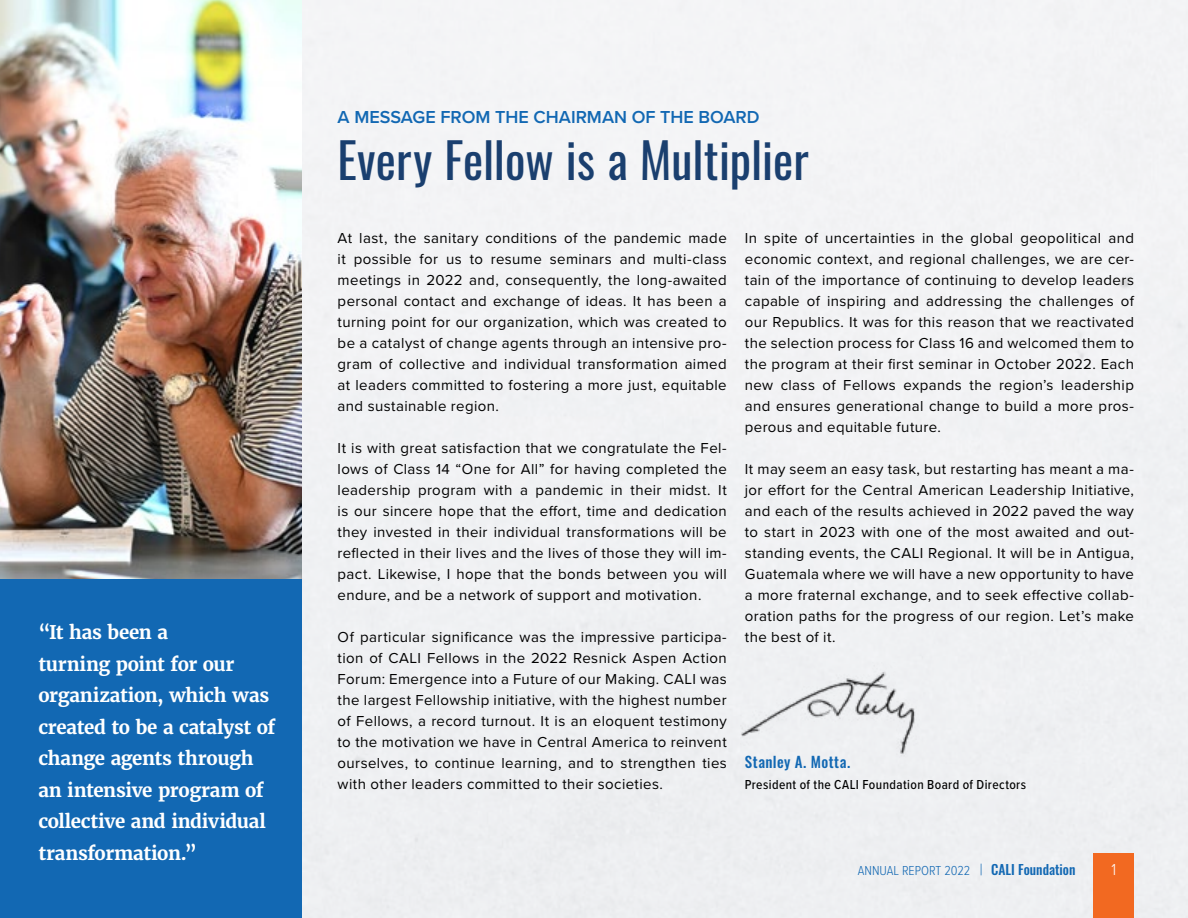
<style>
.page{position:relative;width:1188px;height:918px;background:#fff}
.page>*{position:absolute;margin:0;border:0;box-sizing:border-box;transform-origin:0 0}
.t1{font:48px "Oswald";color:#1a3f6f}
.t2{font:700 18.75px/31.5px "Merriweather";letter-spacing:-.015em;color:#fff}
.t3{font:600 18px "Proxima Nova";color:#1268b3}
.t4{font:300 16.5px "Proxima Nova Cond";color:#fff}
.t5{font:15px/21px "Proxima Nova";letter-spacing:.025em;color:#000;text-align:justify}
.t6{font:500 15px "Oswald";letter-spacing:.03em;color:#1268b3}
.t7{font:500 13.5px "Proxima Nova Cond";letter-spacing:.03em;color:#000}
.t8{font:300 13.5px "Proxima Nova Cond";color:#1268b3}
.s1{font-family:"Proxima Nova Ex Cn";font-size:16.5px}
.s2{font-family:"Oswald";font-weight:500}
</style>
<div class="page">
<div style="left:302px;top:0;width:886px;height:918px;background:#f1f2f4"></div>
<div style="left:0;top:0;width:302px;height:918px;background:#1268b3"></div>
<img style="left:0;top:0;width:302px;height:579px">
<img style="left:728px;top:663px;width:201px;height:97px">
<div style="left:1094px;top:853px;width:40px;height:65px;background:#f26921"></div>
<p class="t2" style="left:38px;top:617px;width:238px">“It has been a<br>turning point for our organization, which was created to be a catalyst of change agents through an intensive program of collective and individual transformation.”</p>
<p class="t3" style="left:338px;top:104px;width:424px">A MESSAGE FROM THE CHAIRMAN OF THE BOARD</p>
<h1 class="t1" style="left:338px;top:118px;width:473px">Every Fellow is a Multiplier</h1>
<p class="t5" style="left:338px;top:227px;width:391px">At last, the sanitary conditions of the pandemic made it possible for us to resume seminars and multi-class meetings in 2022 and, consequently, the long-awaited personal contact and exchange of ideas. It has been a turning point for our organization, which was created to be a catalyst of change agents through an intensive pro&shy;gram of collective and individual transformation aimed at leaders committed to fostering a more just, equitable and sustainable region.</p>
<p class="t5" style="left:338px;top:437px;width:391px">It is with great satisfaction that we congratulate the Fel&shy;lows of Class 14 “One for All” for having completed the leadership program with a pandemic in their midst. It is our sincere hope that the effort, time and dedication they invested in their individual transformations will be reflected in their lives and the lives of those they will im&shy;pact. Likewise, I hope that the bonds between you will endure, and be a network of support and motivation.</p>
<p class="t5" style="left:338px;top:626px;width:391px">Of particular significance was the impressive participa&shy;tion of CALI Fellows in the 2022 Resnick Aspen Action Forum: Emergence into a Future of our Making. CALI was the largest Fellowship initiative, with the highest number of Fellows, a record turnout. It is an eloquent testimony to the motivation we have in Central America to reinvent ourselves, to continue learning, and to strengthen ties with other leaders committed to their societies.</p>
<p class="t5" style="left:745px;top:227px;width:391px">In spite of uncertainties in the global geopolitical and economic context, and regional challenges, we are cer&shy;tain of the importance of continuing to develop leaders capable of inspiring and addressing the challenges of our Republics. It was for this reason that we reactivated the selection process for Class 16 and welcomed them to the program at their first seminar in October 2022. Each new class of Fellows expands the region’s leadership and ensures generational change to build a more pros&shy;perous and equitable future.</p>
<p class="t5" style="left:745px;top:458px;width:391px">It may seem an easy task, but restarting has meant a ma&shy;jor effort for the Central American Leadership Initiative, and each of the results achieved in 2022 paved the way to start in 2023 with one of the most awaited and out&shy;standing events, the CALI Regional. It will be in Antigua, Guatemala where we will have a new opportunity to have a more fraternal exchange, and to seek effective collab&shy;oration paths for the progress of our region. Let’s make the best of it.</p>
<p class="t6" style="left:745px;top:749px;width:107px">Stanley A. Motta.</p>
<p class="t7" style="left:745px;top:775px;width:283px">President of the CALI Foundation Board of Directors</p>
<p class="t8" style="left:858px;top:860px;width:219px">ANNUAL REPORT 2022 <span class="s1">|</span> <span class="s2">CALI Foundation</span></p>
<p class="t4" style="left:1111px;top:857px;width:6px">1</p>
</div>
